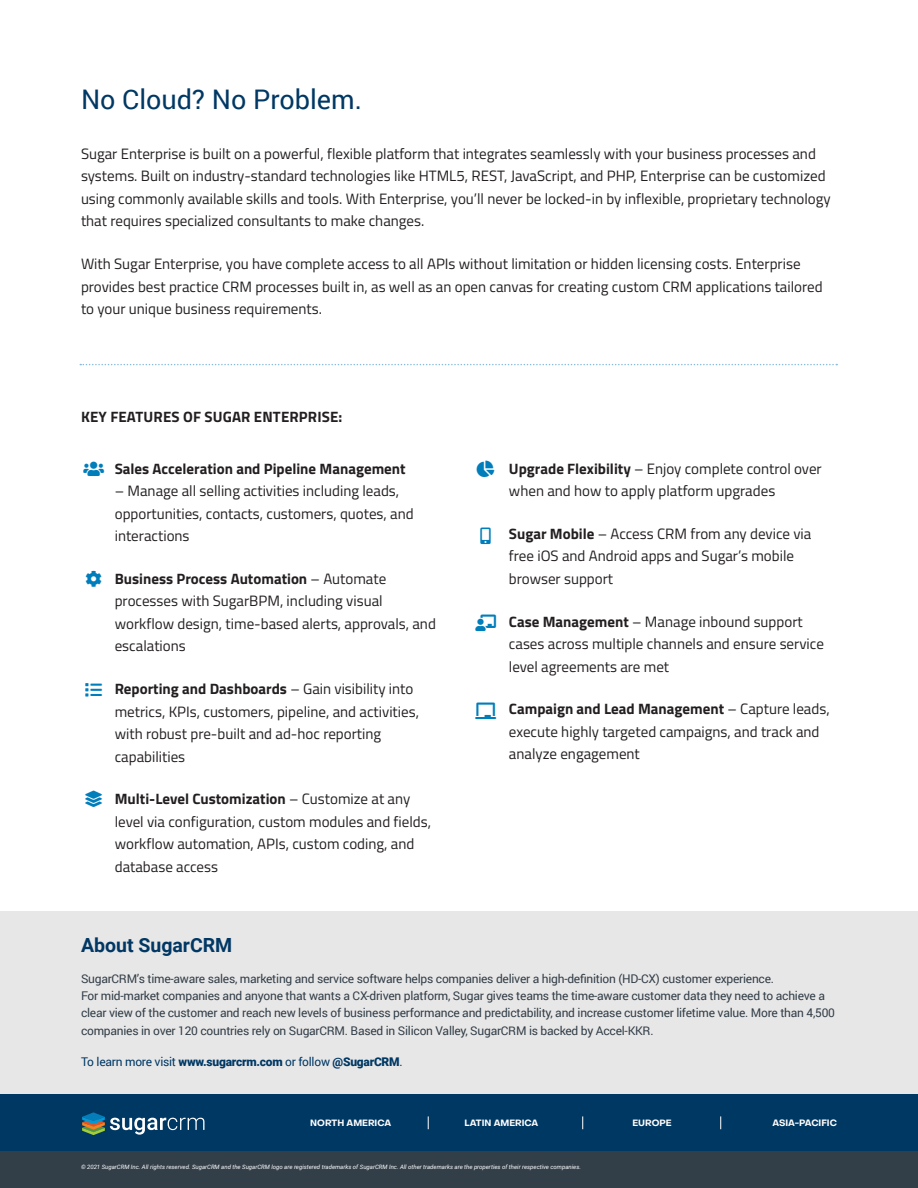
<style>
.page{position:relative;width:918px;height:1188px;background:#fff}
.page>*{position:absolute;margin:0;border:0;box-sizing:border-box;transform-origin:0 0}
.Section_Subtitle{font:27px "Roboto";color:#003864}
.t1{font:700 19.5px "Roboto";color:#003764}
.Section_Subtitle-2{font:16.5px "Font Awesome 5 Pro Solid";color:#007dbb}
.Body{font:15px/22.5px "Titillium Web";color:#231f20}
.Body-2{font:700 15px "Titillium Web";color:#231f20}
.t2{font:12px/17.4px "Roboto";letter-spacing:-.02em;color:#323e48}
.t3{font:12px "Roboto";letter-spacing:-.02em;color:#003764}
.t4{font:700 9.15px "Object Sans";color:#fff}
.t5{font:700 9px "Object Sans";color:#fff}
.t6{font:italic 6px "Roboto";color:#fff}
.s1{font-weight:700}
.s2{font-weight:900;color:#003864}
</style>
<div class="page">
<div style="left:0;top:911px;width:918px;height:183px;background:#e8e7e7"></div>
<div style="left:0;top:1094px;width:918px;height:57px;background:#003864"></div>
<div style="left:0;top:1151px;width:918px;height:37px;background:#323e48"></div>
<svg style="left:82px;top:1112px;width:122px;height:23px"></svg>
<svg style="left:428px;top:1116px;width:1px;height:13px"></svg>
<svg style="left:582px;top:1116px;width:1px;height:13px"></svg>
<svg style="left:720px;top:1116px;width:1px;height:13px"></svg>
<svg style="left:80px;top:364px;width:757px;height:1px"></svg>
<p class="Section_Subtitle" style="left:81px;top:81px;width:283px">No Cloud? No Problem.</p>
<p class="Body" style="left:81px;top:142px;width:751px">Sugar Enterprise is built on a powerful, flexible platform that integrates seamlessly with your business processes and systems. Built on industry-standard technologies like HTML5, REST, JavaScript, and PHP, Enterprise can be customized using commonly available skills and tools. With Enterprise, you’ll never be locked-in by inflexible, proprietary technology that requires specialized consultants to make changes.</p>
<p class="Body" style="left:81px;top:252px;width:743px">With Sugar Enterprise, you have complete access to all APIs without limitation or hidden licensing costs. Enterprise provides best practice CRM processes built in, as well as an open canvas for creating custom CRM applications tailored to your unique business requirements.</p>
<p class="Body-2" style="left:81px;top:405px;width:263px">KEY FEATURES OF SUGAR ENTERPRISE:</p>
<p class="Section_Subtitle-2" style="left:83px;top:460px;width:22px">◆▲▲</p>
<p class="Section_Subtitle-2" style="left:85px;top:682px;width:18px">●▲▼</p>
<p class="Section_Subtitle-2" style="left:85px;top:791px;width:18px">●□◆</p>
<p class="Body-2" style="left:115px;top:457px;width:292px">Sales Acceleration and Pipeline Management</p>
<p class="Body" style="left:115px;top:479px;width:301px">– Manage all selling activities including leads, opportunities, contacts, customers, quotes, and interactions</p>
<p class="Body" style="left:115px;top:567px;width:323px"><span class="s1">Business Process Automation</span> – Automate processes with SugarBPM, including visual workflow design, time-based alerts, approvals, and escalations</p>
<p class="Body" style="left:115px;top:677px;width:306px"><span class="s1">Reporting and Dashboards</span> – Gain visibility into metrics, KPIs, customers, pipeline, and activities, with robust pre-built and ad-hoc reporting capabilities</p>
<p class="Body" style="left:115px;top:787px;width:318px"><span class="s1">Multi-Level Customization</span> – Customize at any level via configuration, custom modules and fields, workflow automation, APIs, custom coding, and database access</p>
<p class="Section_Subtitle-2" style="left:481px;top:527px;width:12px">□●●▼</p>
<p class="Section_Subtitle-2" style="left:475px;top:614px;width:22px">●□▼</p>
<p class="Body" style="left:509px;top:456px;width:314px"><span class="s1">Upgrade Flexibility</span> – Enjoy complete control over when and how to apply platform upgrades</p>
<p class="Body" style="left:509px;top:522px;width:304px"><span class="s1">Sugar Mobile</span> – Access CRM from any device via free iOS and Android apps and Sugar’s mobile browser support</p>
<p class="Body" style="left:509px;top:609px;width:316px"><span class="s1">Case Management</span> – Manage inbound support cases across multiple channels and ensure service level agreements are met</p>
<p class="Body" style="left:509px;top:697px;width:322px"><span class="s1">Campaign and Lead Management</span> – Capture leads, execute highly targeted campaigns, and track and analyze engagement</p>
<h2 class="t1" style="left:81px;top:931px;width:153px">About SugarCRM</h2>
<p class="t2" style="left:81px;top:969px;width:755px">SugarCRM’s time-aware sales, marketing and service software helps companies deliver a high-definition (HD-CX) customer experience.<br>For mid-market companies and anyone that wants a CX-driven platform, Sugar gives teams the time-aware customer data they need to achieve a clear view of the customer and reach new levels of business performance and predictability, and increase customer lifetime value. More than 4,500 companies in over 120 countries rely on SugarCRM. Based in Silicon Valley, SugarCRM is backed by Accel-KKR.</p>
<p class="t3" style="left:81px;top:1053px;width:323px">To learn more visit <span class="s2">www.sugarcrm.com</span> or follow <span class="s2">@SugarCRM</span>.</p>
<p class="t5" style="left:310px;top:1118px;width:82px">NORTH AMERICA</p>
<p class="t5" style="left:464px;top:1118px;width:75px">LATIN AMERICA</p>
<p class="t5" style="left:632px;top:1118px;width:41px">EUROPE</p>
<p class="t4" style="left:773px;top:1117px;width:66px">ASIA-PACIFIC</p>
<p class="t6" style="left:81px;top:1163px;width:501px">© 2021 SugarCRM Inc. All rights reserved. SugarCRM and the SugarCRM logo are registered trademarks of SugarCRM Inc. All other trademarks are the properties of their respective companies.</p>
</div>
